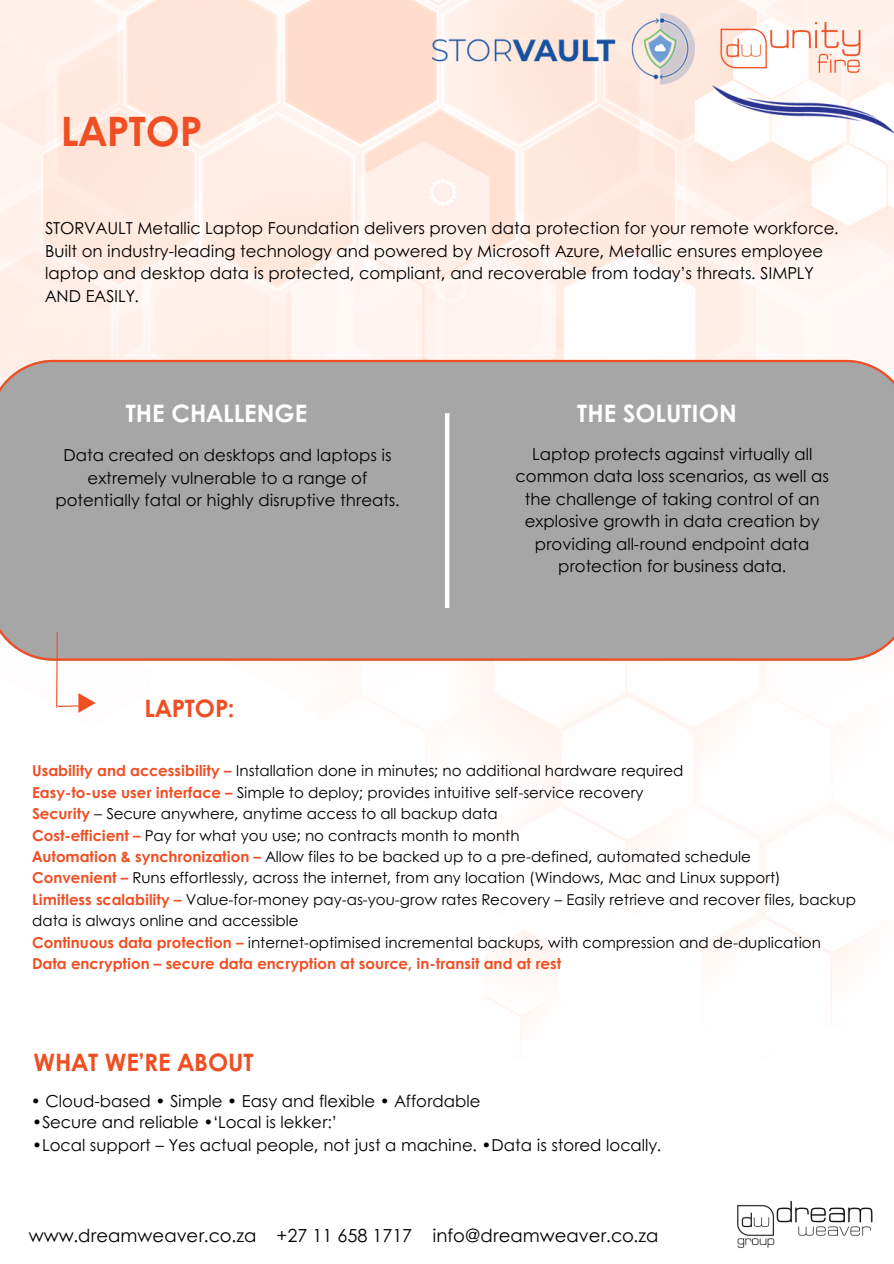
<style>
.page{position:relative;width:894px;height:1264px;background:#fff}
.page>*{position:absolute;margin:0;border:0;box-sizing:border-box;transform-origin:0 0}
.t1{font:700 40.5px "Century Gothic";color:#f04e23}
.t2{font:700 24px "Century Gothic";color:#fff}
.t3{font:700 24px "Century Gothic";color:#f04e23}
.t4{font:18px "Century Gothic";color:#000}
.t5{font:16.5px/22.5px "Century Gothic";color:#000;text-align:center}
.t6{font:15px/21.5px "Century Gothic";color:#000}
.t7{font:700 15px "Century Gothic";color:#f04e23}
.s1{font-weight:700;color:#f04e23}
</style>
<div class="page">
<img style="left:0;top:0;width:893px;height:1056px">
<img style="left:712px;top:16px;width:181px;height:182px">
<img style="left:737px;top:1200px;width:136px;height:48px">
<img style="left:432px;top:13px;width:261px;height:71px">
<div style="left:0;top:360px;width:893px;height:300px;background:#a6a6a6"></div>
<hr style="left:445px;top:413px;width:4px;height:195px;background:#fff">
<svg style="left:56px;top:631px;width:40px;height:82px"></svg>
<p class="t1" style="left:61px;top:101px;width:142px">LAPTOP</p>
<p class="t5" style="left:45px;top:216px;width:794px;text-align:left">STORVAULT Metallic Laptop Foundation delivers proven data protection for your remote workforce.<br>Built on industry-leading technology and powered by Microsoft Azure, Metallic ensures employee laptop and desktop data is protected, compliant, and recoverable from today’s threats. SIMPLY AND EASILY.</p>
<p class="t2" style="left:126px;top:395px;width:183px">THE CHALLENGE</p>
<p class="t2" style="left:577px;top:395px;width:161px">THE SOLUTION</p>
<p class="t5" style="left:55px;top:443px;width:345px">Data created on desktops and laptops is extremely vulnerable to a range of potentially fatal or highly disruptive threats.</p>
<p class="t3" style="left:144px;top:689px;width:92px">LAPTOP:</p>
<p class="t5" style="left:515px;top:442px;width:314px">Laptop protects against virtually all common data loss scenarios, as well as the challenge of taking control of an explosive growth in data creation by providing all-round endpoint data protection for business data.</p>
<p class="t6" style="left:32px;top:759px;width:652px"><span class="s1">Usability and accessibility –</span> Installation done in minutes; no additional hardware required</p>
<p class="t6" style="left:32px;top:781px;width:612px"><span class="s1">Easy-to-use user interface –</span> Simple to deploy; provides intuitive self-service recovery</p>
<p class="t6" style="left:32px;top:802px;width:467px"><span class="s1">Security</span> – Secure anywhere, anytime access to all backup data</p>
<p class="t6" style="left:32px;top:823px;width:489px"><span class="s1">Cost-efficient –</span> Pay for what you use; no contracts month to month</p>
<p class="t6" style="left:32px;top:845px;width:720px"><span class="s1">Automation &amp; synchronization –</span> Allow files to be backed up to a pre-defined, automated schedule</p>
<p class="t6" style="left:32px;top:866px;width:750px"><span class="s1">Convenient –</span> Runs effortlessly, across the internet, from any location (Windows, Mac and Linux support)</p>
<p class="t6" style="left:32px;top:888px;width:825px"><span class="s1">Limitless scalability –</span> Value-for-money pay-as-you-grow rates Recovery – Easily retrieve and recover files, backup data is always online and accessible</p>
<p class="t6" style="left:32px;top:930px;width:790px"><span class="s1">Continuous data protection –</span> internet-optimised incremental backups, with compression and de-duplication</p>
<p class="t7" style="left:32px;top:952px;width:530px">Data encryption – secure data encryption at source, in-transit and at rest</p>
<p class="t3" style="left:33px;top:1044px;width:222px">WHAT WE’RE ABOUT</p>
<p class="t5" style="left:31px;top:1088px;width:451px">• Cloud-based • Simple • Easy and flexible • Affordable</p>
<p class="t5" style="left:32px;top:1110px;width:306px">•Secure and reliable •‘Local is lekker:’</p>
<p class="t5" style="left:32px;top:1132px;width:630px">•Local support – Yes actual people, not just a machine. •Data is stored locally.</p>
<p class="t4" style="left:29px;top:1222px;width:229px">www.dreamweaver.co.za</p>
<p class="t4" style="left:276px;top:1222px;width:137px">+27 11 658 1717</p>
<p class="t4" style="left:432px;top:1222px;width:227px">info@dreamweaver.co.za</p>
</div>
